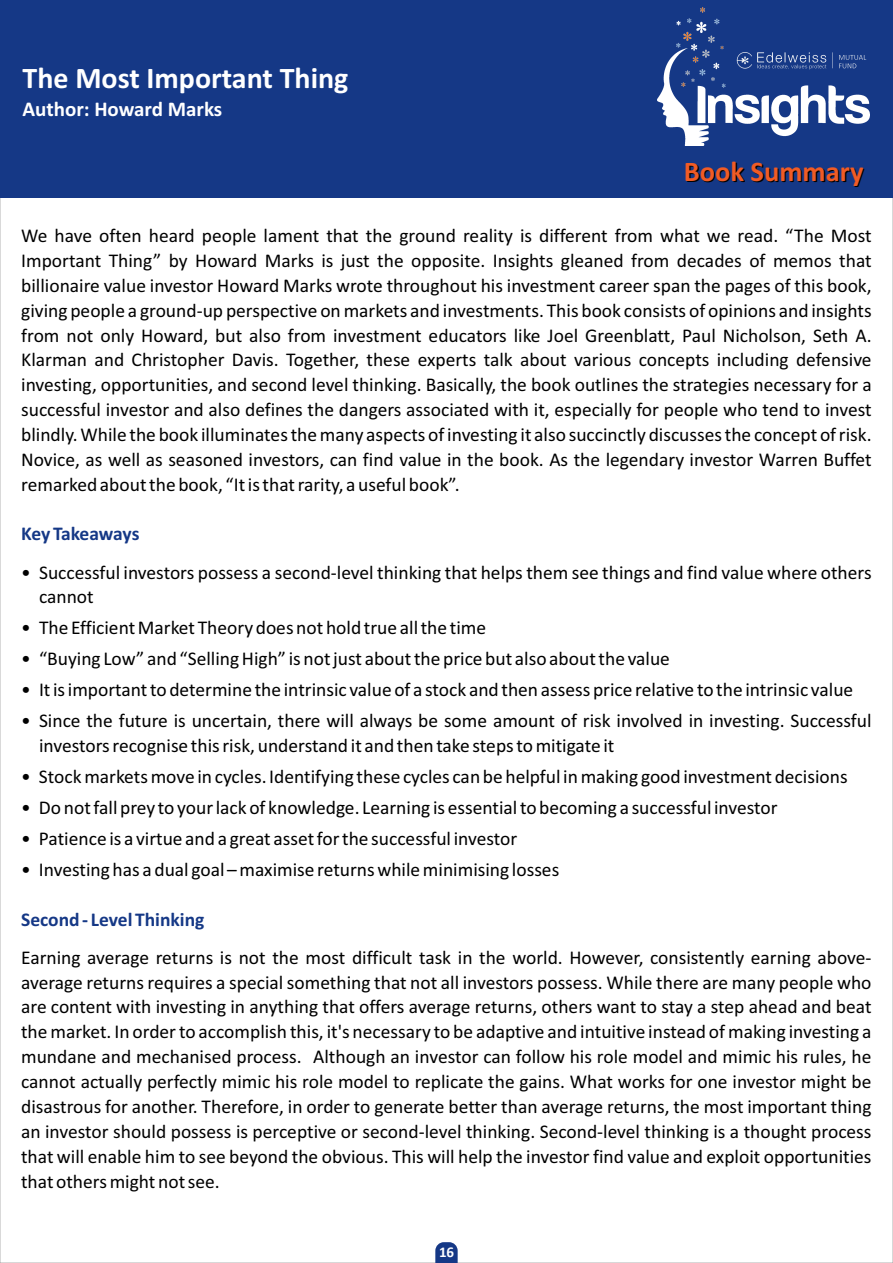
<style>
.page{position:relative;width:893px;height:1263px;background:#fff}
.page>*{position:absolute;margin:0;border:0;box-sizing:border-box;transform-origin:0 0}
.t1{font:700 30px "Calibri";color:#fff}
.t2{font:700 28.5px "Calibri";color:#f05b25}
.t3{font:700 21px "Calibri";color:#fff}
.t4{font:19.5px/24.9px "Calibri";color:#000;text-align:justify}
.t5{font:700 19.5px "Calibri";color:#153886}
.t6{font:700 15px "Calibri";color:#fff}
</style>
<div class="page">
<svg style="left:435px;top:1242px;width:23px;height:21px"></svg>
<div style="left:0;top:0;width:893px;height:198px;background:#153886"></div>
<img style="left:658px;top:8px;width:211px;height:137px">
<h1 class="t1" style="left:23px;top:66px;width:327px">The Most Important Thing</h1>
<p class="t3" style="left:23px;top:101px;width:201px">Author: Howard Marks</p>
<h2 class="t2" style="left:684px;top:160px;width:181px">Book Summary</h2>
<p class="t4" style="left:21px;top:225px;width:852px">We have often heard people lament that the ground reality is different from what we read. “The Most Important Thing” by Howard Marks is just the opposite. Insights gleaned from decades of memos that billionaire value investor Howard Marks wrote throughout his investment career span the pages of this book, giving people a ground-up perspective on markets and investments. This book consists of opinions and insights from not only Howard, but also from investment educators like Joel Greenblatt, Paul Nicholson, Seth A.<br>Klarman and Christopher Davis. Together, these experts talk about various concepts including defensive investing, opportunities, and second level thinking. Basically, the book outlines the strategies necessary for a successful investor and also defines the dangers associated with it, especially for people who tend to invest blindly. While the book illuminates the many aspects of investing it also succinctly discusses the concept of risk.<br>Novice, as well as seasoned investors, can find value in the book. As the legendary investor Warren Buffet remarked about the book, “It is that rarity, a useful book”.</p>
<p class="t5" style="left:21px;top:526px;width:120px">Key Takeaways</p>
<p class="t4" style="left:39px;top:561px;width:834px;text-indent:-18px">• Successful investors possess a second-level thinking that helps them see things and find value where others cannot</p>
<p class="t4" style="left:21px;top:617px;width:466px">• The Efficient Market Theory does not hold true all the time</p>
<p class="t4" style="left:21px;top:648px;width:650px">• “Buying Low” and “Selling High” is not just about the price but also about the value</p>
<p class="t4" style="left:21px;top:679px;width:834px">• It is important to determine the intrinsic value of a stock and then assess price relative to the intrinsic value</p>
<p class="t4" style="left:39px;top:710px;width:834px;text-indent:-18px">• Since the future is uncertain, there will always be some amount of risk involved in investing. Successful investors recognise this risk, understand it and then take steps to mitigate it</p>
<p class="t4" style="left:21px;top:766px;width:828px">• Stock markets move in cycles. Identifying these cycles can be helpful in making good investment decisions</p>
<p class="t4" style="left:21px;top:797px;width:758px">• Do not fall prey to your lack of knowledge. Learning is essential to becoming a successful investor</p>
<p class="t4" style="left:21px;top:828px;width:498px">• Patience is a virtue and a great asset for the successful investor</p>
<p class="t4" style="left:21px;top:858px;width:540px">• Investing has a dual goal – maximise returns while minimising losses</p>
<p class="t5" style="left:21px;top:911px;width:185px">Second - Level Thinking</p>
<p class="t4" style="left:21px;top:946px;width:852px">Earning average returns is not the most difficult task in the world. However, consistently earning above&shy;average returns requires a special something that not all investors possess. While there are many people who are content with investing in anything that offers average returns, others want to stay a step ahead and beat the market. In order to accomplish this, it's necessary to be adaptive and intuitive instead of making investing a mundane and mechanised process. Although an investor can follow his role model and mimic his rules, he cannot actually perfectly mimic his role model to replicate the gains. What works for one investor might be disastrous for another. Therefore, in order to generate better than average returns, the most important thing an investor should possess is perceptive or second-level thinking. Second-level thinking is a thought process that will enable him to see beyond the obvious. This will help the investor find value and exploit opportunities that others might not see.</p>
<p class="t6" style="left:439px;top:1241px;width:17px">16</p>
</div>
